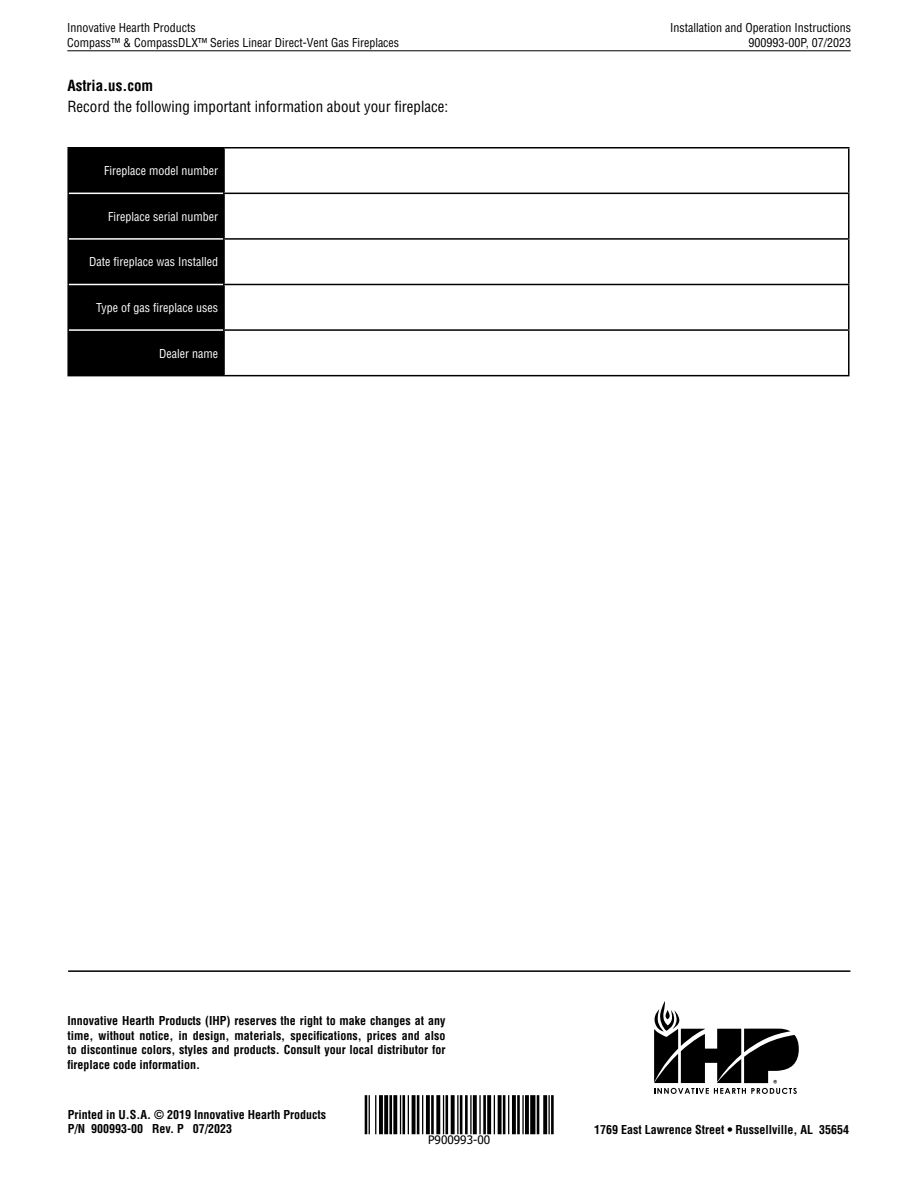
<style>
.page{position:relative;width:918px;height:1188px;background:#fff}
.page>*{position:absolute;margin:0;border:0;box-sizing:border-box;transform-origin:0 0}
.t1{font:condensed 15px "Helvetica";color:#000}
.t2{font:700 condensed 15px "Helvetica";color:#000}
.t3{font:700 condensed 12px/14.4px "Helvetica";color:#000;text-align:justify}
.t4{font:condensed 12px/15px "Helvetica";color:#000;text-align:right}
.t5{font:condensed 12px "Helvetica";color:#fff}
.t6{font:11.7px "Tahoma";color:#000}
</style>
<div class="page">
<hr style="left:67px;top:50px;width:784px;height:1px;background:#000">
<div style="left:68px;top:148px;width:156px;height:227px;background:#000"></div>
<hr style="left:848px;top:149px;width:2px;height:44px;background:#000">
<hr style="left:848px;top:194px;width:2px;height:44px;background:#000">
<hr style="left:848px;top:240px;width:2px;height:44px;background:#000">
<hr style="left:848px;top:285px;width:2px;height:44px;background:#000">
<hr style="left:848px;top:331px;width:2px;height:44px;background:#000">
<hr style="left:67px;top:149px;width:2px;height:44px;background:#000">
<hr style="left:67px;top:147px;width:157px;height:1px;background:#000">
<hr style="left:223px;top:149px;width:2px;height:44px;background:#000">
<hr style="left:224px;top:147px;width:626px;height:1px;background:#000">
<hr style="left:67px;top:193px;width:2px;height:46px;background:#000">
<hr style="left:69px;top:193px;width:154px;height:1px;background:#fff">
<hr style="left:223px;top:194px;width:2px;height:44px;background:#000">
<hr style="left:223px;top:193px;width:627px;height:1px;background:#000">
<hr style="left:67px;top:239px;width:2px;height:45px;background:#000">
<hr style="left:69px;top:238px;width:154px;height:2px;background:#fff">
<hr style="left:223px;top:240px;width:2px;height:44px;background:#000">
<hr style="left:223px;top:238px;width:627px;height:2px;background:#000">
<hr style="left:67px;top:284px;width:2px;height:46px;background:#000">
<hr style="left:69px;top:284px;width:154px;height:1px;background:#fff">
<hr style="left:223px;top:285px;width:2px;height:44px;background:#000">
<hr style="left:223px;top:284px;width:627px;height:1px;background:#000">
<hr style="left:67px;top:330px;width:2px;height:45px;background:#000">
<hr style="left:69px;top:329px;width:154px;height:2px;background:#fff">
<hr style="left:67px;top:375px;width:157px;height:1px;background:#000">
<hr style="left:223px;top:331px;width:2px;height:44px;background:#000">
<hr style="left:223px;top:329px;width:627px;height:2px;background:#000">
<hr style="left:224px;top:375px;width:626px;height:1px;background:#000">
<hr style="left:68px;top:970px;width:782px;height:2px;background:#000">
<svg style="left:654px;top:1001px;width:145px;height:93px"></svg>
<svg style="left:365px;top:1095px;width:189px;height:40px"></svg>
<hr style="left:365px;top:1095px;width:2px;height:39px;background:#000">
<hr style="left:375px;top:1095px;width:1px;height:39px;background:#000">
<hr style="left:369px;top:1095px;width:1px;height:39px;background:#000">
<svg style="left:384px;top:1095px;width:4px;height:39px"></svg>
<svg style="left:379px;top:1095px;width:4px;height:39px"></svg>
<hr style="left:389px;top:1095px;width:3px;height:39px;background:#000">
<svg style="left:393px;top:1095px;width:4px;height:39px"></svg>
<hr style="left:400px;top:1095px;width:1px;height:39px;background:#000">
<hr style="left:402px;top:1095px;width:3px;height:39px;background:#000">
<hr style="left:408px;top:1095px;width:1px;height:39px;background:#000">
<svg style="left:412px;top:1095px;width:4px;height:39px"></svg>
<hr style="left:417px;top:1095px;width:2px;height:39px;background:#000">
<hr style="left:422px;top:1095px;width:1px;height:39px;background:#000">
<svg style="left:426px;top:1095px;width:4px;height:39px"></svg>
<hr style="left:431px;top:1095px;width:3px;height:39px;background:#000">
<svg style="left:436px;top:1095px;width:4px;height:39px"></svg>
<hr style="left:443px;top:1095px;width:1px;height:39px;background:#000">
<hr style="left:445px;top:1095px;width:3px;height:39px;background:#000">
<svg style="left:451px;top:1095px;width:4px;height:39px"></svg>
<hr style="left:457px;top:1095px;width:2px;height:39px;background:#000">
<hr style="left:465px;top:1095px;width:3px;height:39px;background:#000">
<hr style="left:460px;top:1095px;width:2px;height:39px;background:#000">
<hr style="left:470px;top:1095px;width:2px;height:39px;background:#000">
<svg style="left:473px;top:1095px;width:4px;height:39px"></svg>
<hr style="left:479px;top:1095px;width:2px;height:39px;background:#000">
<hr style="left:483px;top:1095px;width:3px;height:39px;background:#000">
<svg style="left:487px;top:1095px;width:4px;height:39px"></svg>
<hr style="left:494px;top:1095px;width:1px;height:39px;background:#000">
<svg style="left:498px;top:1095px;width:4px;height:39px"></svg>
<hr style="left:503px;top:1095px;width:2px;height:39px;background:#000">
<hr style="left:508px;top:1095px;width:1px;height:39px;background:#000">
<svg style="left:512px;top:1095px;width:4px;height:39px"></svg>
<hr style="left:517px;top:1095px;width:3px;height:39px;background:#000">
<hr style="left:522px;top:1095px;width:2px;height:39px;background:#000">
<svg style="left:525px;top:1095px;width:4px;height:39px"></svg>
<div style="left:530px;top:1095px;width:5px;height:39px;background:#000"></div>
<hr style="left:537px;top:1095px;width:2px;height:39px;background:#000">
<svg style="left:543px;top:1095px;width:4px;height:39px"></svg>
<hr style="left:548px;top:1095px;width:2px;height:39px;background:#000">
<hr style="left:551px;top:1095px;width:3px;height:39px;background:#000">
<p class="t4" style="left:67px;top:20px;width:334px;text-align:left">Innovative Hearth Products<br>Compass™ &amp; CompassDLX™ Series Linear Direct-Vent Gas Fireplaces</p>
<p class="t2" style="left:67px;top:76px;width:87px">Astria.us.com</p>
<p class="t1" style="left:67px;top:97px;width:382px">Record the following important information about your fireplace:</p>
<p class="t5" style="left:104px;top:163px;width:115px">Fireplace model number</p>
<p class="t5" style="left:108px;top:209px;width:111px">Fireplace serial number</p>
<p class="t5" style="left:89px;top:255px;width:130px">Date fireplace was Installed</p>
<p class="t5" style="left:96px;top:300px;width:123px">Type of gas fireplace uses</p>
<p class="t5" style="left:159px;top:346px;width:60px">Dealer name</p>
<p class="t4" style="left:670px;top:20px;width:182px">Installation and Operation Instructions<br>900993-00P, 07/2023</p>
<p class="t3" style="left:68px;top:1014px;width:379px">Innovative Hearth Products (IHP) reserves the right to make changes at any time, without notice, in design, materials, specifications, prices and also to discontinue colors, styles and products. Consult your local distributor for fireplace code information.</p>
<p class="t3" style="left:68px;top:1107px;width:260px">Printed in U.S.A. © 2019 Innovative Hearth Products<br>P/N 900993-00 Rev. P 07/2023</p>
<p class="t6" style="left:428px;top:1132px;width:63px">P900993-00</p>
<p class="t3" style="left:594px;top:1122px;width:257px">1769 East Lawrence Street • Russellville, AL 35654</p>
</div>
